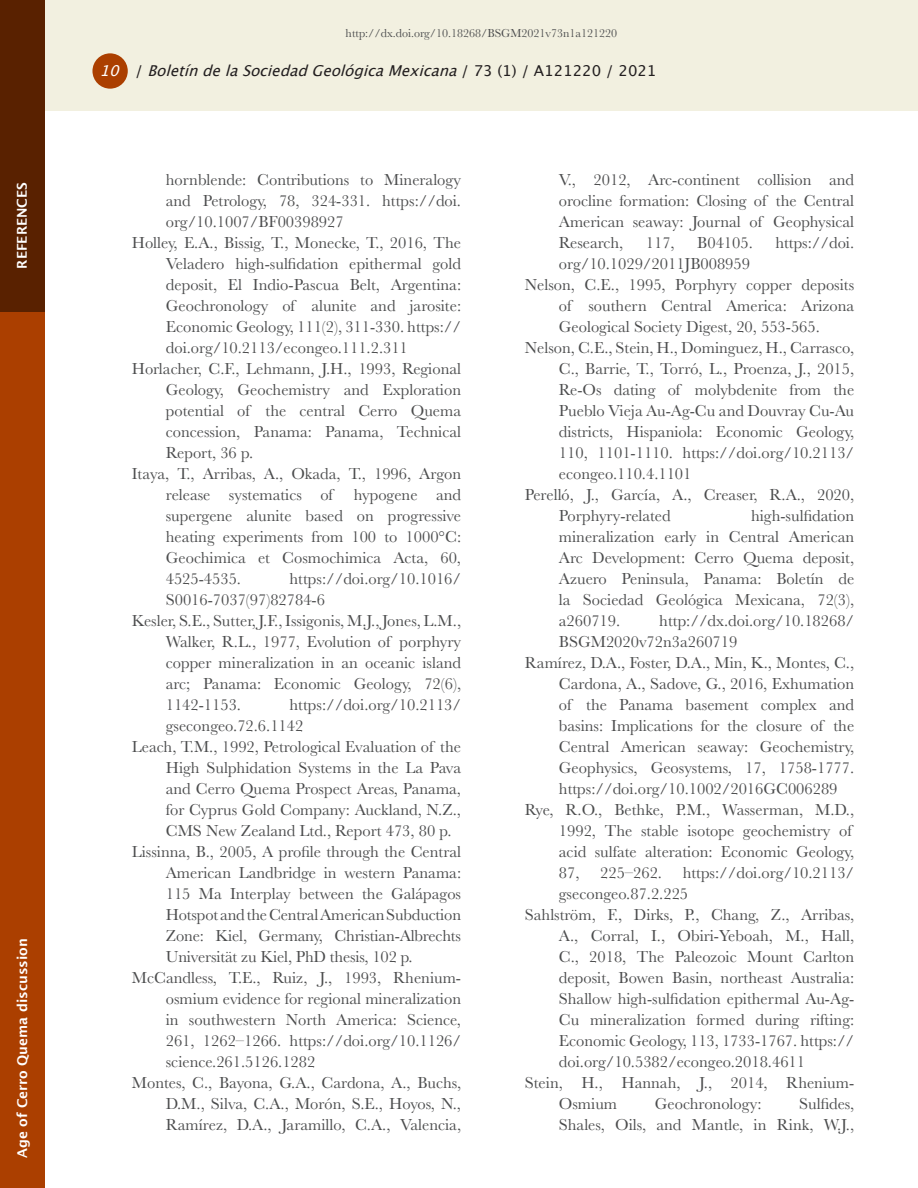
<style>
.page{position:relative;width:918px;height:1188px;background:#fff}
.page>*{position:absolute;margin:0;border:0;box-sizing:border-box;transform-origin:0 0}
.References{font:16.5px/21px "Baskerville";color:#4b4c4d;text-align:justify}
.t1{font:italic 15px "Lucida Grande";color:#231f20}
.t2{font:italic 15px "Lucida Grande";color:#fff}
.Section{font:600 13.5px "Lucida Sans";color:#fff}
.t3{font:12px "Baskerville";color:#4b4c4d}
.s1{font-style:normal}
</style>
<div class="page">
<div style="left:0;top:311px;width:44px;height:877px;background:#ab3f00"></div>
<div style="left:45px;top:0;width:873px;height:111px;background:#f2f0e0"></div>
<div style="left:92px;top:53px;width:36px;height:36px;background:#ab3f00;border-radius:50%"></div>
<div style="left:0;top:0;width:44px;height:311px;background:#592100"></div>
<p class="Section" style="left:14px;top:269px;width:88px;rotate:-90deg">REFERENCES</p>
<p class="Section" style="left:15px;top:1158px;width:221px;rotate:-90deg">Age of Cerro Quema discussion</p>
<p class="t2" style="left:100px;top:62px;width:28px">10</p>
<p class="t3" style="left:346px;top:26px;width:273px">http://dx.doi.org/10.18268/BSGM2021v73n1a121220</p>
<p class="t1" style="left:135px;top:62px;width:523px"><span class="s1">/</span> BoletíndelaSociedadGeológicaMexicana<span class="s1">/ 7 3 ( 1 ) / A 1 2 1 2 2 0 / 2 0 2 1</span></p>
<p class="References" style="left:166px;top:169px;width:297px">hornblende: Contributions to Mineralogy and Petrology, 78, 324-331. https://doi. org/10.1007/BF00398927</p>
<p class="References" style="left:166px;top:232px;width:297px;text-indent:-34px">Holley, E.A., Bissig, T., Monecke, T., 2016, The Veladero high-sulfidation epithermal gold deposit, El Indio-Pascua Belt, Argentina:<br>Geochronology of alunite and jarosite:<br>Economic Geology, 111(2), 311-330. https:// doi.org/10.2113/econgeo.111.2.311</p>
<p class="References" style="left:166px;top:358px;width:297px;text-indent:-34px">Horlacher, C.F., Lehmann, J.H., 1993, Regional Geology, Geochemistry and Exploration potential of the central Cerro Quema concession, Panama: Panama, Technical Report, 36 p.</p>
<p class="References" style="left:166px;top:463px;width:297px;text-indent:-34px">Itaya, T., Arribas, A., Okada, T., 1996, Argon release systematics of</p>
<p class="References" style="left:166px;top:484px;width:297px;text-indent:188px">hypogene and supergene alunite based on progressive heating experiments from 100 to 1000°C:<br>Geochimica et Cosmochimica Acta, 60, 4525-4535.</p>
<p class="References" style="left:166px;top:568px;width:297px;text-indent:124px">https://doi.org/10.1016/<br>S0016-7037(97)82784-6</p>
<p class="References" style="left:166px;top:610px;width:297px;text-indent:-34px">Kesler, S.E., Sutter, J.F., Issigonis, M.J., Jones, L.M., Walker, R.L., 1977, Evolution of porphyry copper mineralization in an oceanic island arc; Panama: Economic Geology, 72(6), 1142-1153.</p>
<p class="References" style="left:166px;top:694px;width:297px;text-indent:124px">https://doi.org/10.2113/ gsecongeo.72.6.1142</p>
<p class="References" style="left:166px;top:736px;width:297px;text-indent:-34px">Leach, T.M., 1992, Petrological Evaluation of the High Sulphidation Systems in the La Pava and Cerro Quema Prospect Areas, Panama, for Cyprus Gold Company: Auckland, N.Z., CMS New Zealand Ltd., Report 473, 80 p.</p>
<p class="References" style="left:166px;top:841px;width:297px;text-indent:-34px">Lissinna, B., 2005, A profile through the Central American Landbridge in western Panama:<br>115 Ma Interplay between the Galápagos Hotspot and the Central American Subduction Zone: Kiel, Germany, Christian-Albrechts Universität zu Kiel, PhD thesis, 102 p.</p>
<p class="References" style="left:166px;top:967px;width:297px;text-indent:-34px">McCandless, T.E., Ruiz, J., 1993, Rhenium&shy;osmium evidence for regional mineralization in southwestern North America: Science, 261, 1262–1266. https://doi.org/10.1126/ science.261.5126.1282</p>
<p class="References" style="left:166px;top:1072px;width:297px;text-indent:-34px">Montes, C., Bayona, G.A., Cardona, A., Buchs, D.M., Silva, C.A., Morón, S.E., Hoyos, N., Ramírez, D.A., Jaramillo, C.A., Valencia,</p>
<p class="References" style="left:559px;top:169px;width:297px">V., 2012, Arc-continent collision and orocline formation: Closing of the Central American seaway: Journal of Geophysical Research,</p>
<p class="References" style="left:646px;top:232px;width:30px">117,</p>
<p class="References" style="left:697px;top:232px;width:57px">B04105.</p>
<p class="References" style="left:775px;top:232px;width:80px">https://doi.</p>
<p class="References" style="left:559px;top:253px;width:193px">org/10.1029/2011JB008959</p>
<p class="References" style="left:559px;top:274px;width:297px;text-indent:-34px">Nelson, C.E., 1995, Porphyry copper deposits of southern Central America: Arizona Geological Society Digest, 20, 553-565.</p>
<p class="References" style="left:559px;top:337px;width:297px;text-indent:-34px">Nelson, C.E., Stein, H., Dominguez, H., Carrasco, C., Barrie, T., Torró, L., Proenza, J., 2015, Re-Os dating of molybdenite from the Pueblo Vieja Au-Ag-Cu and Douvray Cu-Au districts, Hispaniola: Economic Geology, 110, 1101-1110. https://doi.org/10.2113/ econgeo.110.4.1101</p>
<p class="References" style="left:559px;top:484px;width:297px;text-indent:-34px">Perelló, J., García, A., Creaser, R.A., 2020,<br>Porphyry-related</p>
<p class="References" style="left:559px;top:505px;width:297px;text-indent:192px">high-sulfidation mineralization early in Central American Arc Development: Cerro Quema deposit, Azuero Peninsula, Panama: Boletín de la Sociedad Geológica Mexicana, 72(3), a260719.</p>
<p class="References" style="left:559px;top:610px;width:297px;text-indent:100px">http://dx.doi.org/10.18268/<br>BSGM2020v72n3a260719</p>
<p class="References" style="left:559px;top:652px;width:297px;text-indent:-34px">Ramírez, D.A., Foster, D.A., Min, K., Montes, C., Cardona, A., Sadove, G., 2016, Exhumation of the Panama basement complex and basins: Implications for the closure of the Central American seaway: Geochemistry, Geophysics, Geosystems, 17, 1758-1777. https://doi.org/10.1002/2016GC006289</p>
<p class="References" style="left:559px;top:799px;width:297px;text-align:left;text-indent:-34px">Rye, R.O., Bethke, P.M., Wasserman, M.D., 1992, The stable isotope geochemistry of acid sulfate alteration: Economic Geology, 87,</p>
<p class="References" style="left:559px;top:862px;width:297px;text-indent:124px">https://doi.org/10.2113/ gsecongeo.87.2.225</p>
<p class="References" style="left:559px;top:904px;width:297px;text-indent:-34px">Sahlström, F., Dirks, P., Chang, Z., Arribas, A., Corral, I., Obiri-Yeboah, M., Hall, C., 2018, The Paleozoic Mount Carlton deposit, Bowen Basin, northeast Australia:<br>Shallow high-sulfidation epithermal Au-Ag-Cu mineralization formed during rifting:<br>Economic Geology, 113, 1733-1767. https:// doi.org/10.5382/econgeo.2018.4611</p>
<p class="References" style="left:559px;top:1072px;width:297px;text-indent:-34px">Stein, H., Hannah, J., 2014, Rhenium-<br>Osmium</p>
<p class="References" style="left:600px;top:862px;width:63px">225–262.</p>
<p class="References" style="left:559px;top:1093px;width:297px;text-align:right">Sulfides,<br>Shales, Oils, and Mantle, in Rink, W.J.,</p>
<p class="References" style="left:655px;top:1093px;width:108px">Geochronology:</p>
</div>
